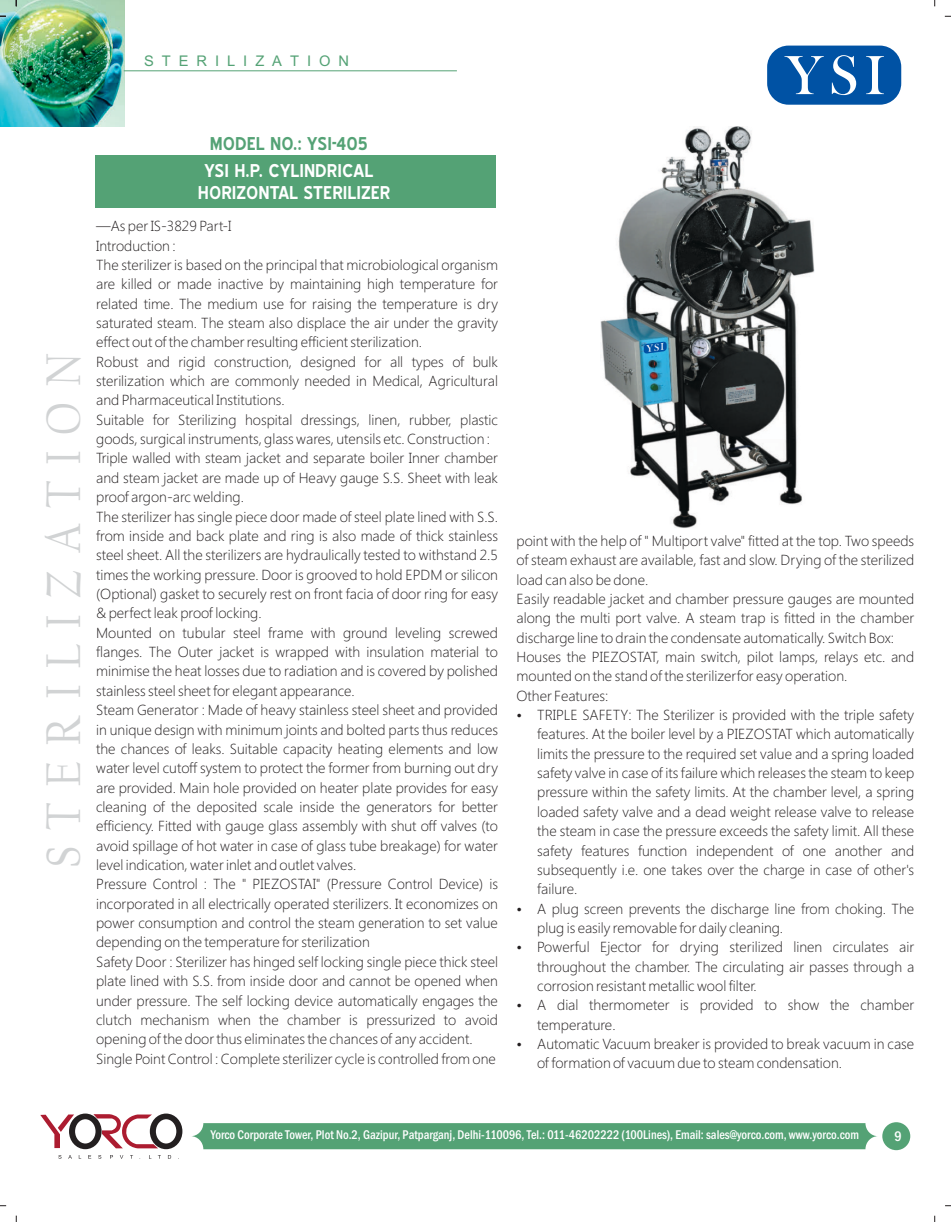
<style>
.page{position:relative;width:951px;height:1222px;background:#fff}
.page>*{position:absolute;margin:0;border:0;box-sizing:border-box;transform-origin:0 0}
.t1{font:57px "Bask Old Face";color:#fff}
.t2{font:50.55px "Californian FB";letter-spacing:.34em;color:#d1d3d4;scale:.9 1}
.t3{font:22.5px "Browallia UPC";letter-spacing:.355em;color:#54a275}
.t4{font:700 18px/21.6px "Blue Highway";color:#fff;text-align:center}
.t5{font:700 18px "Blue Highway";color:#54a275}
.t6{font:300 14.55px/19.4px "Segoe UI";color:#231f20}
.t7{font:500 condensed 14.4px "Franklin Gothic";color:#fff}
.t8{font:500 condensed 13.05px "Franklin Gothic";color:#fff;scale:.94 1}
</style>
<div class="page">
<img style="left:601px;top:127px;width:213px;height:401px">
<img style="left:0;top:0;width:125px;height:126px">
<hr style="left:124px;top:70px;width:333px;height:1px;background:#54a275">
<div style="left:95px;top:155px;width:400px;height:53px;background:#54a275"></div>
<div style="left:191px;top:1123px;width:686px;height:26px;background:#54a275;border-radius:13px"></div>
<div style="left:882px;top:1122px;width:28px;height:28px;background:#54a275;border-radius:50%"></div>
<svg style="left:40px;top:1114px;width:34px;height:34px"></svg>
<div style="left:69px;top:1113px;width:32px;height:36px;border:6px solid #231f20;border-radius:50%"></div>
<svg style="left:93px;top:1114px;width:65px;height:34px"></svg>
<div style="left:150px;top:1113px;width:32px;height:36px;border:6px solid #231f20;border-radius:50%"></div>
<svg style="left:58px;top:1155px;width:114px;height:3px"></svg>
<div style="left:767px;top:46px;width:134px;height:59px;background:#0052a4;border:4px solid #0052a4;border-radius:19px"></div>
<svg style="left:643px;top:341px;width:23px;height:13px"></svg>
<h3 class="t3" style="left:144px;top:47px;width:206px">STERILIZATION</h3>
<h2 class="t2" style="left:42px;top:868px;width:574px;rotate:-90deg">STERILIZATION</h2>
<p class="t5" style="left:210px;top:136px;width:160px">MODEL NO.: YSI-405</p>
<p class="t4" style="left:198px;top:162px;width:194px">YSI H.P. CYLINDRICAL<br>HORIZONTAL STERILIZER</p>
<p class="t6" style="left:96px;top:218px;width:403px">—As per IS-3829 Part-I<br>Introduction :<br>The sterilizer is based on the principal that microbiological organism are killed or made inactive by maintaining high temperature for related time. The medium use for raising the temperature is dry saturated steam. The steam also displace the air under the gravity effect out of the chamber resulting efficient sterilization.<br>Robust and rigid construction, designed for all types of bulk sterilization which are commonly needed in Medical, Agricultural and Pharmaceutical Institutions.<br>Suitable for Sterilizing hospital dressings, linen, rubber, plastic goods, surgical instruments, glass wares, utensils etc. Construction :<br>Triple walled with steam jacket and separate boiler Inner chamber and steam jacket are made up of Heavy gauge S.S. Sheet with leak proof argon-arc welding.<br>The sterilizer has single piece door made of steel plate lined with S.S. from inside and back plate and ring is also made of thick stainless steel sheet. All the sterilizers are hydraulically tested to withstand 2.5 times the working pressure. Door is grooved to hold EPDM or silicon (Optional) gasket to securely rest on front facia of door ring for easy &amp; perfect leak proof locking.<br>Mounted on tubular steel frame with ground leveling screwed flanges. The Outer jacket is wrapped with insulation material to minimise the heat losses due to radiation and is covered by polished stainless steel sheet for elegant appearance.<br>Steam Generator : Made of heavy stainless steel sheet and provided in unique design with minimum joints and bolted parts thus reduces the chances of leaks. Suitable capacity heating elements and low water level cutoff system to protect the former from burning out dry are provided. Main hole provided on heater plate provides for easy cleaning of the deposited scale inside the generators for better efficiency. Fitted with gauge glass assembly with shut off valves (to avoid spillage of hot water in case of glass tube breakage) for water level indication, water inlet and outlet valves.<br>Pressure Control : The " PIEZOSTAI" (Pressure Control Device) is incorporated in all electrically operated sterilizers. It economizes on power consumption and control the steam generation to set value depending on the temperature for sterilization<br>Safety Door : Sterilizer has hinged self locking single piece thick steel plate lined with S.S. from inside door and cannot be opened when under pressure. The self locking device automatically engages the clutch mechanism when the chamber is pressurized to avoid opening of the door thus eliminates the chances of any accident.<br>Single Point Control : Complete sterilizer cycle is controlled from one</p>
<h1 class="t1" style="left:785px;top:55px;width:101px">YSI</h1>
<p class="t6" style="left:516px;top:532px;width:399px">point with the help of " Multiport valve" fitted at the top. Two speeds of steam exhaust are available, fast and slow. Drying of the sterilized load can also be done.<br>Easily readable jacket and chamber pressure gauges are mounted along the multi port valve. A steam trap is fitted in the chamber discharge line to drain the condensate automatically. Switch Box:<br>Houses the PIEZOSTAT, main switch, pilot lamps, relays etc. and mounted on the stand of the sterilizerfor easy operation.<br>Other Features:</p>
<p class="t6" style="left:537px;top:706px;width:378px">TRIPLE SAFETY: The Sterilizer is provided with the triple safety features. At the boiler level by a PIEZOSTAT which automatically limits the pressure to the required set value and a spring loaded safety valve in case of its failure which releases the steam to keep pressure within the safety limits. At the chamber level, a spring loaded safety valve and a dead weight release valve to release the steam in case the pressure exceeds the safety limit. All these safety features function independent of one another and subsequently i.e. one takes over the charge in case of other's failure.<br>A plug screen prevents the discharge line from choking. The plug is easily removable for daily cleaning.<br>Powerful Ejector for drying sterilized linen circulates air throughout the chamber. The circulating air passes through a corrosion resistant metallic wool filter.<br>A dial thermometer is provided to show the chamber temperature.<br>Automatic Vacuum breaker is provided to break vacuum in case of formation of vacuum due to steam condensation.</p>
<p class="t8" style="left:211px;top:1130px;width:691px">Yorco Corporate Tower, Plot No.2, Gazipur, Patparganj, Delhi-110096, Tel.: 011-46202222 (100Lines), Email: sales@yorco.com, www.yorco.com</p>
<p class="t7" style="left:894px;top:1131px;width:9px">9</p>
</div>
